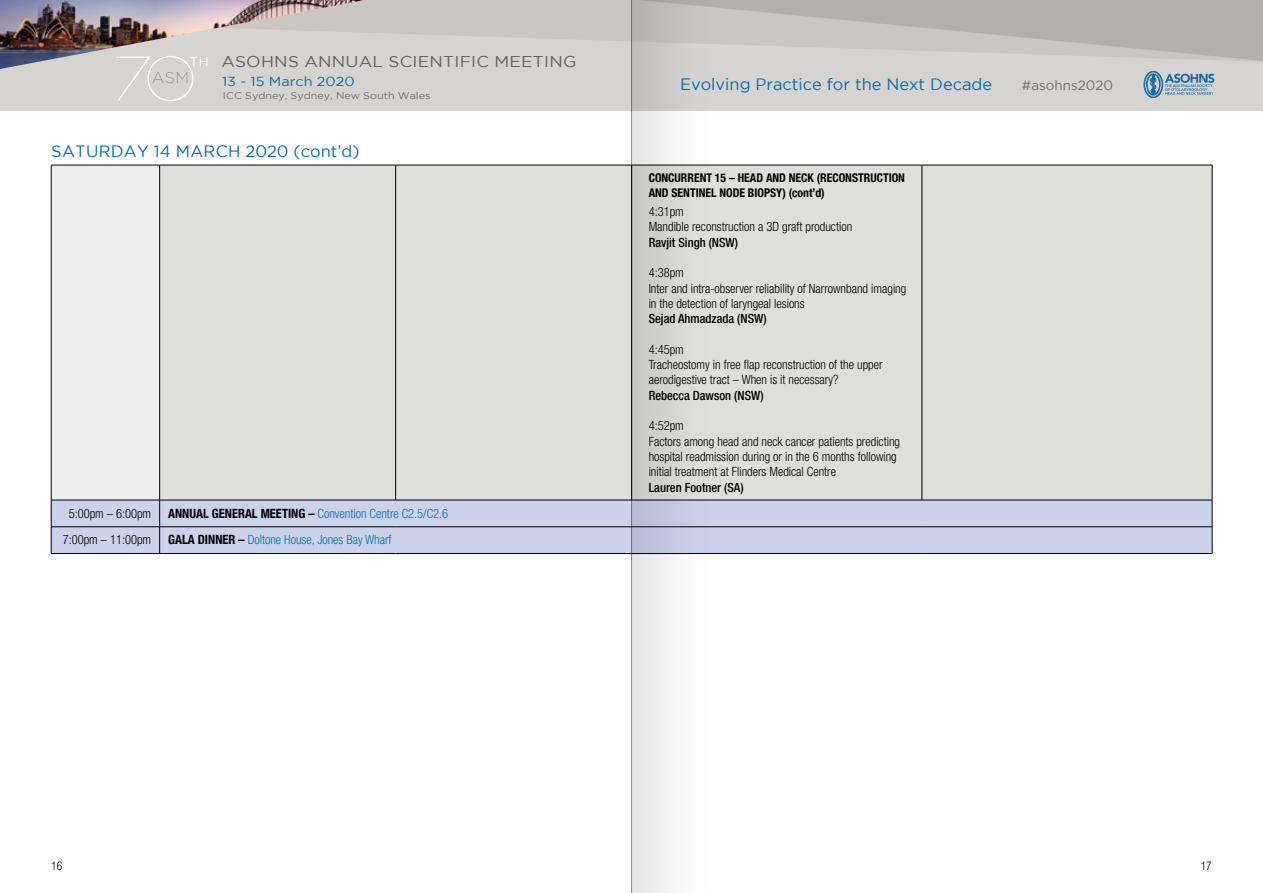
<style>
.page{position:relative;width:1263px;height:893px;background:#fff}
.page>*{position:absolute;margin:0;border:0;box-sizing:border-box;transform-origin:0 0}
.t1{font:16.35px "Gotham";color:#006fac}
.t2{font:15.6px "Gotham";letter-spacing:.015em;color:#616060;scale:1.1 1}
.t3{font:13.5px "Gotham";color:#6d6d6c}
.t4{font:13.05px "Gotham";color:#006fac;scale:1.1 1}
.t5{font:300 condensed 12.75px/15.3px "Helvetica Neue LT Com";color:#000}
.t6{font:300 condensed 12.75px "Helvetica Neue LT Com";color:#006fac}
.t7{font:500 condensed 12.75px "Helvetica Neue LT Com";color:#000}
.t8{font:700 condensed 12px/14.4px "Helvetica Neue LT Com";color:#000}
.t9{font:300 condensed 12px "Helvetica Neue LT Com";color:#000}
.t10{font:9.75px "Gotham";color:#6d6d6c;scale:1.1 1}
.s1{font-weight:700;color:#000}
</style>
<div class="page">
<div style="left:0;top:0;width:631px;height:111px;background:#d6d4d1"></div>
<div style="left:631px;top:0;width:632px;height:111px;background:#d6d4d1"></div>
<div style="left:51px;top:165px;width:109px;height:335px;background:#ededee"></div>
<svg style="left:160px;top:166px;width:1052px;height:334px;background:#dadbd7"></svg>
<div style="left:52px;top:501px;width:1160px;height:52px;background:#ccd2eb"></div>
<hr style="left:51px;top:165px;width:109px;height:1px;background:#000">
<hr style="left:51px;top:165px;width:1px;height:335px;background:#000">
<hr style="left:160px;top:165px;width:236px;height:1px;background:#000">
<hr style="left:159px;top:165px;width:1px;height:335px;background:#000">
<hr style="left:396px;top:165px;width:236px;height:1px;background:#000">
<hr style="left:395px;top:165px;width:1px;height:335px;background:#000">
<hr style="left:632px;top:165px;width:290px;height:1px;background:#000">
<hr style="left:922px;top:165px;width:290px;height:1px;background:#000">
<hr style="left:922px;top:165px;width:1px;height:335px;background:#000">
<hr style="left:1212px;top:165px;width:1px;height:335px;background:#000">
<hr style="left:51px;top:500px;width:109px;height:1px;background:#000">
<hr style="left:160px;top:500px;width:236px;height:1px;background:#000">
<hr style="left:396px;top:500px;width:236px;height:1px;background:#000">
<hr style="left:632px;top:500px;width:290px;height:1px;background:#000">
<hr style="left:922px;top:500px;width:290px;height:1px;background:#000">
<hr style="left:51px;top:526px;width:109px;height:1px;background:#000">
<svg style="left:51px;top:500px;width:1px;height:53px"></svg>
<hr style="left:160px;top:526px;width:236px;height:1px;background:#000">
<svg style="left:159px;top:500px;width:1px;height:53px"></svg>
<hr style="left:396px;top:526px;width:236px;height:1px;background:#000">
<hr style="left:632px;top:526px;width:290px;height:1px;background:#000">
<hr style="left:922px;top:526px;width:290px;height:1px;background:#000">
<svg style="left:1212px;top:500px;width:1px;height:53px"></svg>
<hr style="left:51px;top:553px;width:109px;height:1px;background:#000">
<hr style="left:160px;top:553px;width:236px;height:1px;background:#000">
<hr style="left:396px;top:553px;width:236px;height:1px;background:#000">
<hr style="left:632px;top:553px;width:290px;height:1px;background:#000">
<hr style="left:922px;top:553px;width:290px;height:1px;background:#000">
<svg style="left:0;top:0;width:1263px;height:102px"></svg>
<svg style="left:631px;top:0;width:78px;height:893px"></svg>
<p class="t2" style="left:221px;top:53px;width:304px">ASOHNS Ann ual Sci enti fic Meeting</p>
<p class="t4" style="left:222px;top:74px;width:122px">13 - 15 March 2020</p>
<p class="t10" style="left:223px;top:90px;width:190px">ICC Sydney, Sydney, New South Wales</p>
<p class="t1" style="left:51px;top:142px;width:310px">Saturday 14 March 2020 (cont’d)</p>
<p class="t5" style="left:69px;top:505px;width:84px">5:00pm – 6:00pm</p>
<p class="t6" style="left:168px;top:506px;width:282px"><span class="s1">ANNUAL GENERAL MEETING –</span> Convention Centre C2.5/C2.6</p>
<p class="t5" style="left:63px;top:532px;width:90px">7:00pm – 11:00pm</p>
<p class="t6" style="left:168px;top:533px;width:225px"><span class="s1">GALA DINNER –</span> Doltone House, Jones Bay Wharf</p>
<p class="t1" style="left:680px;top:75px;width:314px">Evolving Practice for the Next Decade</p>
<p class="t3" style="left:1022px;top:78px;width:93px">#asohns2020</p>
<p class="t8" style="left:649px;top:171px;width:258px">CONCURRENT 15 – HEAD AND NECK (RECONSTRUCTION<br>AND SENTINEL NODE BIOPSY) (cont’d)</p>
<p class="t5" style="left:649px;top:204px;width:205px">4:31pm<br>Mandible reconstruction a 3D graft production</p>
<p class="t7" style="left:649px;top:235px;width:91px">Ravjit Singh (NSW)</p>
<p class="t5" style="left:649px;top:265px;width:259px">4:38pm<br>Inter and intra-observer reliability of Narrownband imaging in the detection of laryngeal lesions</p>
<p class="t7" style="left:649px;top:311px;width:119px">Sejad Ahmadzada (NSW)</p>
<p class="t5" style="left:649px;top:342px;width:235px">4:45pm<br>Tracheostomy in free flap reconstruction of the upper aerodigestive tract – When is it necessary?</p>
<p class="t7" style="left:649px;top:388px;width:116px">Rebecca Dawson (NSW)</p>
<p class="t5" style="left:649px;top:418px;width:253px">4:52pm<br>Factors among head and neck cancer patients predicting hospital readmission during or in the 6 months following initial treatment at Flinders Medical Centre</p>
<p class="t7" style="left:649px;top:479px;width:96px">Lauren Footner (SA)</p>
<p class="t9" style="left:51px;top:859px;width:13px">16</p>
<p class="t9" style="left:1201px;top:859px;width:13px">17</p>
</div>
